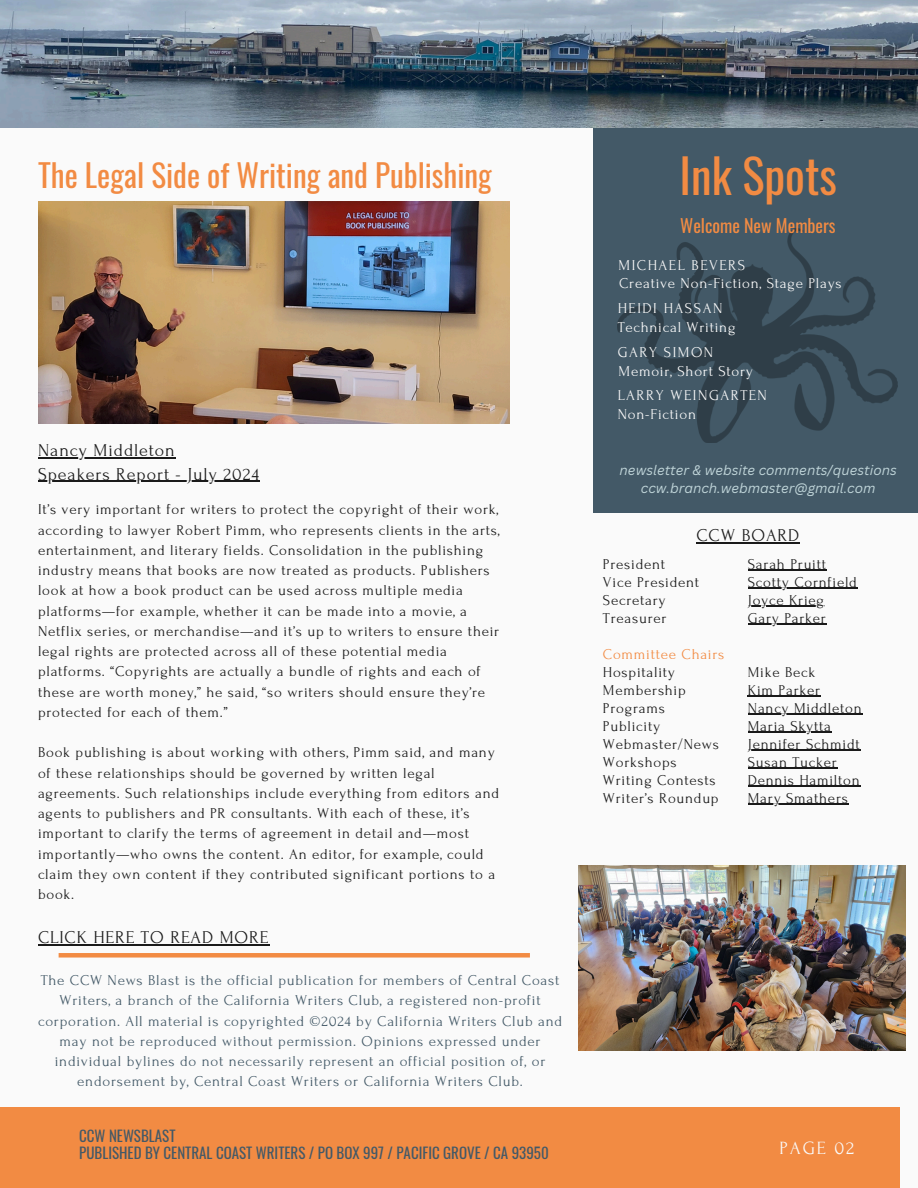
<style>
.page{position:relative;width:918px;height:1188px;background:#fafafa}
.page>*{position:absolute;margin:0;border:0;box-sizing:border-box;transform-origin:0 0}
.t1{font:46.65px "Oswald";color:#f28b43}
.t2{font:31.2px "Oswald";color:#f28b43}
.t3{font:18.6px "Forum";letter-spacing:.1em;color:#fafafa}
.t4{font:18px "Forum";letter-spacing:.05em;color:#1a1a1a}
.t5{font:18px "Oswald";color:#f28b43}
.t6{font:15px/20.2px "Forum";letter-spacing:.05em;color:#1a1a1a}
.t7{font:15px/20.2px "Forum";letter-spacing:.05em;color:#435967;text-align:center}
.t8{font:15px/18.8px "Forum";letter-spacing:.05em;color:#fafafa}
.t9{font:15px/16.8px "Oswald";color:#435967}
.t10{font:15px "Forum";letter-spacing:.1em;color:#fafafa}
.t11{font:italic 13.5px "Canva Sans";color:#bfd4d8}
.s1{color:#f28b43}
</style>
<div class="page">
<div style="left:594px;top:104px;width:324px;height:409px;background:#435967"></div>
<div style="left:0;top:1107px;width:900px;height:81px;background:#f28b43"></div>
<img style="left:0;top:0;width:918px;height:127px">
<img style="left:618px;top:228px;width:280px;height:215px">
<img style="left:38px;top:202px;width:471px;height:221px">
<div style="left:59px;top:953px;width:471px;height:5px;background:#f28b43"></div>
<img style="left:579px;top:866px;width:327px;height:184px">
<hr style="left:696px;top:542px;width:104px;height:1px;background:#1a1a1a">
<hr style="left:748px;top:570px;width:79px;height:1px;background:#1a1a1a">
<hr style="left:748px;top:588px;width:110px;height:1px;background:#1a1a1a">
<hr style="left:748px;top:606px;width:77px;height:1px;background:#1a1a1a">
<hr style="left:748px;top:624px;width:79px;height:1px;background:#1a1a1a">
<hr style="left:748px;top:696px;width:73px;height:1px;background:#1a1a1a">
<hr style="left:748px;top:714px;width:115px;height:1px;background:#1a1a1a">
<hr style="left:748px;top:732px;width:84px;height:1px;background:#1a1a1a">
<hr style="left:748px;top:750px;width:113px;height:1px;background:#1a1a1a">
<hr style="left:748px;top:768px;width:90px;height:1px;background:#1a1a1a">
<hr style="left:748px;top:786px;width:113px;height:1px;background:#1a1a1a">
<hr style="left:748px;top:804px;width:101px;height:1px;background:#1a1a1a">
<hr style="left:38px;top:457px;width:138px;height:1px;background:#1a1a1a">
<hr style="left:38px;top:481px;width:222px;height:1px;background:#1a1a1a">
<hr style="left:38px;top:944px;width:231px;height:1px;background:#1a1a1a">
<h3 class="t2" style="left:38px;top:151px;width:455px">The Legal Side of Writing and Publishing</h3>
<h6 class="t4" style="left:38px;top:441px;width:138px">Nancy Middleton</h6>
<h6 class="t4" style="left:38px;top:464px;width:222px">Speakers Report - July 2024</h6>
<h6 class="t6" style="left:38px;top:500px;width:462px">It’s very important for writers to protect the copyright of their work,</h6>
<h6 class="t6" style="left:38px;top:520px;width:463px">according to lawyer Robert Pimm, who represents clients in the arts, entertainment, and literary fields. Consolidation in the publishing industry means that books are now treated as products. Publishers look at how a book product can be used across multiple media platforms—for example, whether it can be made into a movie, a Netflix series, or merchandise—and it’s up to writers to ensure their legal rights are protected across all of these potential media platforms. “Copyrights are actually a bundle of rights and each of these are worth money,” he said, “so writers should ensure they’re protected for each of them.”</h6>
<h6 class="t6" style="left:38px;top:743px;width:458px">Book publishing is about working with others, Pimm said, and many</h6>
<h6 class="t6" style="left:38px;top:763px;width:463px">of these relationships should be governed by written legal agreements. Such relationships include everything from editors and agents to publishers and PR consultants. With each of these, it’s important to clarify the terms of agreement in detail and—most importantly—who owns the content. An editor, for example, could claim they own content if they contributed significant portions to a book.</h6>
<h6 class="t4" style="left:38px;top:928px;width:232px">CLICK HERE TO READ MORE</h6>
<h4 class="t7" style="left:38px;top:971px;width:526px">The CCW News Blast is the official publication for members of Central Coast Writers, a branch of the California Writers Club, a registered non-profit corporation. All material is copyrighted ©2024 by California Writers Club and may not be reproduced without permission. Opinions expressed under individual bylines do not necessarily represent an official position of, or endorsement by, Central Coast Writers or California Writers Club.</h4>
<h6 class="t9" style="left:79px;top:1127px;width:471px">CCW NEWSBLAST<br>PUBLISHED BY CENTRAL COAST WRITERS / PO BOX 997 / PACIFIC GROVE / CA 93950</h6>
<h2 class="t1" style="left:680px;top:140px;width:159px">Ink Spots</h2>
<p class="t5" style="left:680px;top:211px;width:157px">Welcome New Members</p>
<h3 class="t8" style="left:619px;top:256px;width:225px">MICHAEL BEVERS<br>Creative Non-Fiction, Stage Plays</h3>
<p class="t8" style="left:618px;top:299px;width:119px">HEIDI HASSAN<br>Technical Writing</p>
<p class="t8" style="left:618px;top:343px;width:137px">GARY SIMON<br>Memoir, Short Story</p>
<h6 class="t10" style="left:618px;top:387px;width:151px">LARRY WEINGARTEN</h6>
<h5 class="t8" style="left:618px;top:405px;width:80px">Non-Fiction</h5>
<h6 class="t11" style="left:620px;top:461px;width:279px">newsletter &amp; website comments/questions</h6>
<h3 class="t11" style="left:641px;top:479px;width:236px">ccw.branch.webmaster@gmail.com</h3>
<p class="t4" style="left:696px;top:526px;width:104px">CCW BOARD</p>
<h5 class="t6" style="left:603px;top:555px;width:98px;line-height:18px">President<br>Vice President<br>Secretary<br>Treasurer</h5>
<h6 class="t6" style="left:603px;top:645px;width:123px;line-height:18px"><span class="s1">Committee Chairs<br></span>Hospitality<br>Membership<br>Programs<br>Publicity<br>Webmaster/News<br>Workshops<br>Writing Contests<br>Writer’s Roundup</h6>
<h5 class="t6" style="left:748px;top:554px;width:80px">Sarah Pruitt</h5>
<h6 class="t6" style="left:748px;top:572px;width:111px">Scotty Cornfield</h6>
<h5 class="t6" style="left:748px;top:590px;width:78px">Joyce Krieg</h5>
<h6 class="t6" style="left:748px;top:608px;width:80px">Gary Parker</h6>
<h6 class="t6" style="left:748px;top:663px;width:74px;line-height:18px">Mike Beck<br>Kim Parker</h6>
<h5 class="t6" style="left:748px;top:698px;width:115px">Nancy Middleton</h5>
<h6 class="t6" style="left:748px;top:716px;width:85px">Maria Skytta</h6>
<p class="t6" style="left:748px;top:735px;width:113px;line-height:18px">Jennifer Schmidt<br>Susan Tucker<br>Dennis Hamilton</p>
<p class="t6" style="left:748px;top:788px;width:102px">Mary Smathers</p>
<h4 class="t3" style="left:780px;top:1138px;width:76px">PAGE 02</h4>
</div>
